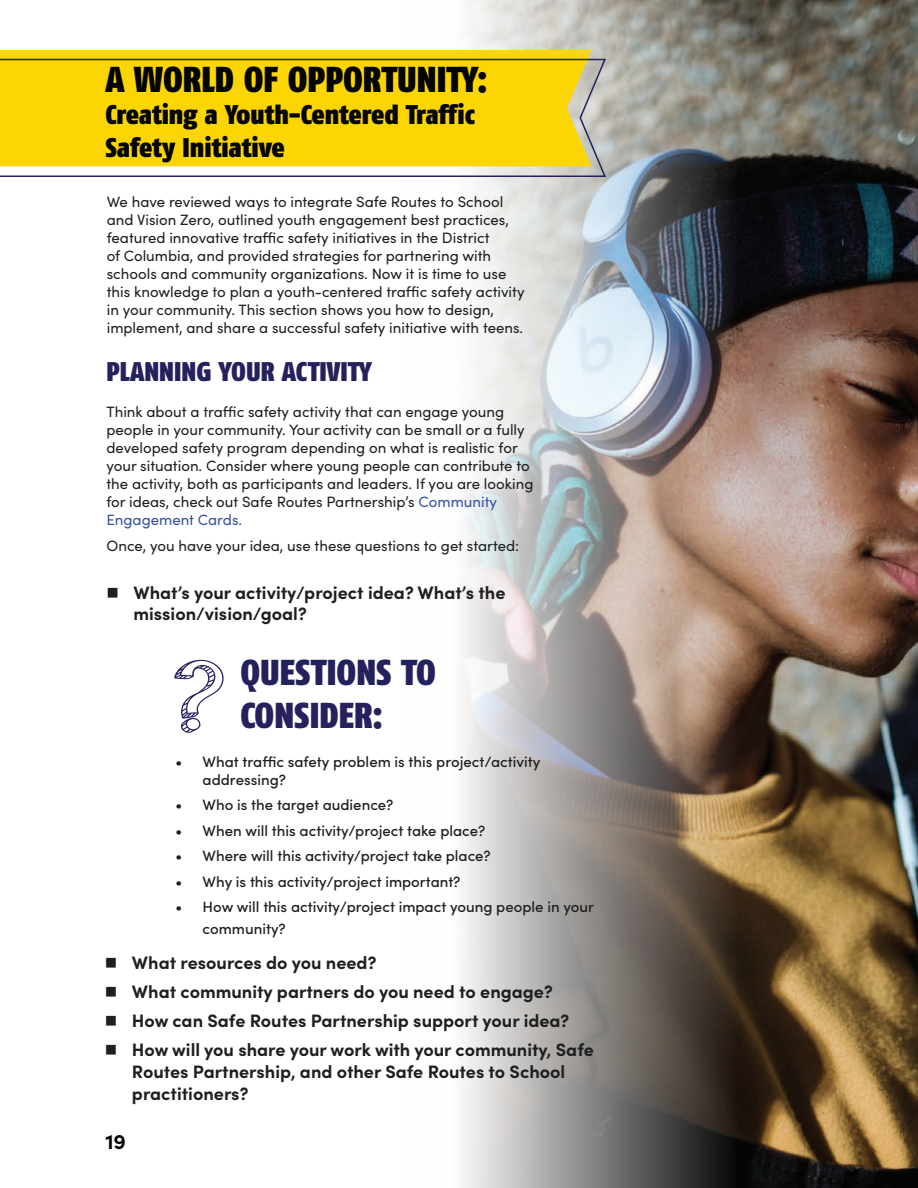
<style>
.page{position:relative;width:918px;height:1188px;background:#fff}
.page>*{position:absolute;margin:0;border:0;box-sizing:border-box;transform-origin:0 0}
.t1{font:900 36px "Fago Co";color:#040503}
.t2{font:900 36px/43.2px "Fago Co";color:#24225d}
.t3{font:900 27px/32.4px "Fago Co";letter-spacing:-.005em;color:#040503}
.t4{font:900 27px "Fago Co";color:#24225d}
.t5{font:700 21px "Sofia Pro";color:#040503}
.t6{font:700 18px/21.6px "Sofia Pro";color:#1e1f1f}
.t7{font:15px/18px "Sofia Pro";color:#1e1f1f}
.t8{font:500 15px/18px "Sofia Pro";color:#1e1f1f}
.s1{color:#3853a3}
.s2{font-weight:500}
</style>
<div class="page">
<img style="left:463px;top:0;width:455px;height:1188px">
<svg style="left:0;top:50px;width:591px;height:8px;background:#fbd507"></svg>
<svg style="left:0;top:58px;width:607px;height:120px;background:#f3d223"></svg>
<svg style="left:174px;top:660px;width:50px;height:73px"></svg>
<h1 class="t1" style="left:106px;top:58px;width:384px">A WORLD OF OPPORTUNITY:</h1>
<h2 class="t3" style="left:106px;top:98px;width:371px">Creating a Youth-Centered Traffic<br>Safety Initiative</h2>
<p class="t7" style="left:107px;top:192px;width:419px">We have reviewed ways to integrate Safe Routes to School and Vision Zero, outlined youth engagement best practices, featured innovative traffic safety initiatives in the District<br>of Columbia, and provided strategies for partnering with schools and community organizations. Now it is time to use this knowledge to plan a youth-centered traffic safety activity in your community. This section shows you how to design, implement, and share a successful safety initiative with teens.</p>
<h2 class="t4" style="left:106px;top:355px;width:267px">PLANNING YOUR ACTIVITY</h2>
<p class="t7" style="left:106px;top:402px;width:429px">Think about a traffic safety activity that can engage young people in your community. Your activity can be small or a fully developed safety program depending on what is realistic for your situation. Consider where young people can contribute to the activity, both as participants and leaders. If you are looking for ideas, check out Safe Routes Partnership’s <span class="s1">Community Engagement Cards.</span></p>
<p class="t7" style="left:106px;top:536px;width:414px">Once, you have your idea, use these questions to get started:</p>
<p class="t6" style="left:133px;top:580px;width:374px;text-indent:-27px"><span class="s2">■</span> What’s your activity/project idea? What’s the mission/vision/goal?</p>
<h1 class="t2" style="left:240px;top:650px;width:197px">QUESTIONS TO<br>CONSIDER:</h1>
<p class="t8" style="left:203px;top:752px;width:339px;text-indent:-27px">• What traffic safety problem is this project/activity addressing?</p>
<p class="t8" style="left:176px;top:795px;width:219px">• Who is the target audience?</p>
<p class="t8" style="left:176px;top:821px;width:311px">• When will this activity/project take place?</p>
<p class="t8" style="left:176px;top:846px;width:317px">• Where will this activity/project take place?</p>
<p class="t8" style="left:176px;top:872px;width:286px">• Why is this activity/project important?</p>
<p class="t8" style="left:203px;top:895px;width:393px;line-height:21.6px;text-indent:-27px">• How will this activity/project impact young people in your community?</p>
<p class="t6" style="left:105px;top:950px;width:273px"><span class="s2">■</span> What resources do you need?</p>
<p class="t6" style="left:105px;top:980px;width:449px"><span class="s2">■</span> What community partners do you need to engage?</p>
<p class="t6" style="left:105px;top:1009px;width:466px"><span class="s2">■</span> How can Safe Routes Partnership support your idea?</p>
<p class="t6" style="left:132px;top:1038px;width:463px;text-indent:-27px"><span class="s2">■</span> How will you share your work with your community, Safe<br>Routes Partnership, and other Safe Routes to School practitioners?</p>
<h3 class="t5" style="left:105px;top:1125px;width:22px">19</h3>
</div>
